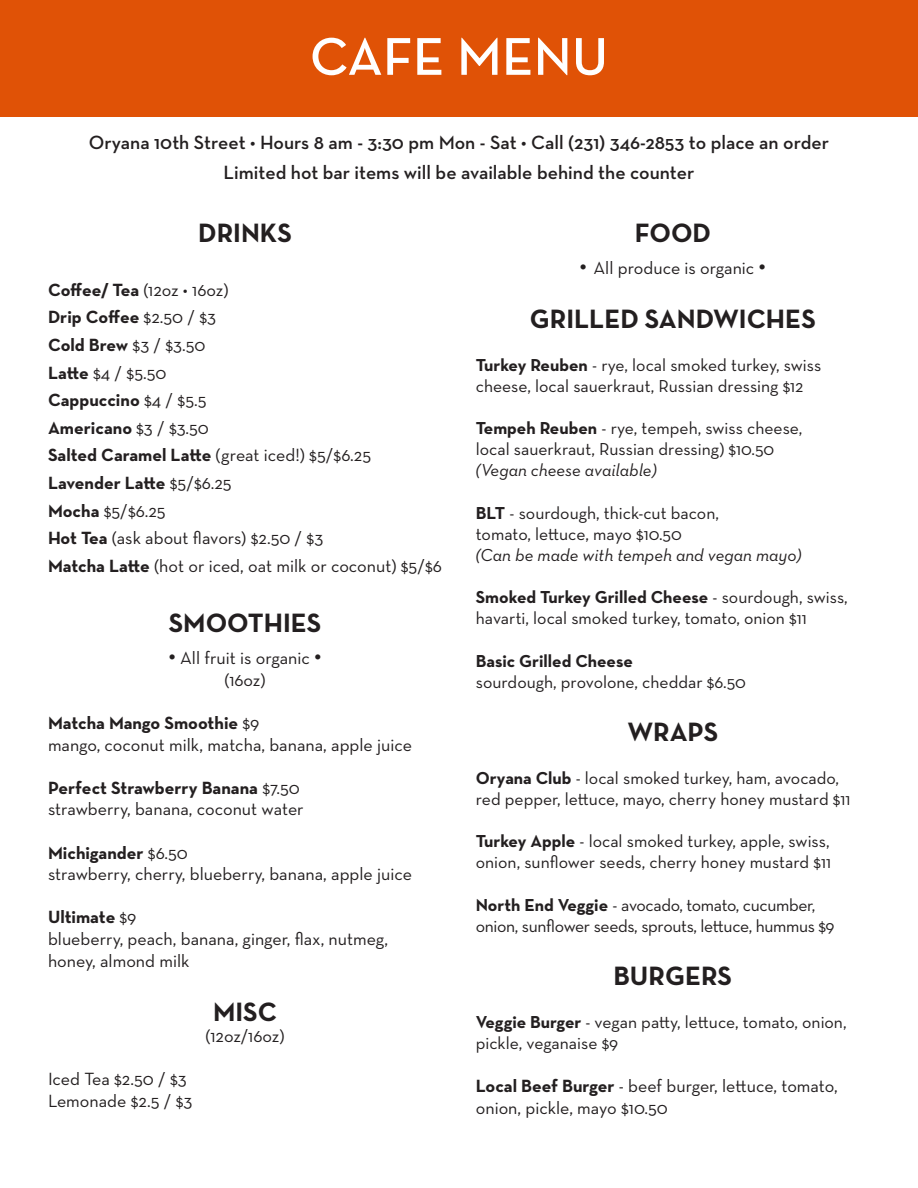
<style>
.page{position:relative;width:918px;height:1188px;background:#fff}
.page>*{position:absolute;margin:0;border:0;box-sizing:border-box;transform-origin:0 0}
.t1{font:600 54px "Neutraface Text";color:#fff}
.t2{font:700 27px "Neutraface Text";color:#231f20}
.t3{font:600 19.5px "Neutraface Text";color:#231f20}
.t4{font:18px/21.6px "Neutraface Text";color:#231f20}
.t5{font:700 18px "Neutraface Text";color:#231f20}
.t6{font:17.7px/21.1px "Neutraface Text";color:#231f20}
.t7{font:17.7px "Neutraface Text";letter-spacing:-.02em;color:#231f20}
.t8{font:italic 17.7px "Neutraface Text";color:#231f20}
.t9{font:700 17.7px "Neutraface Text";color:#231f20}
.s1{font-weight:700}
.s2{font-weight:400}
.s3{font-size:27px}
.s4{font-style:italic}
</style>
<div class="page">
<div style="left:0;top:0;width:918px;height:117px;background:#e05206"></div>
<p class="t1" style="left:310px;top:23px;width:300px">CAFE MENU</p>
<p class="t3" style="left:89px;top:130px;width:742px">Oryana 10th Street • Hours 8 am - 3:30 pm Mon - Sat • Call (231) 346-2853 to place an order</p>
<p class="t3" style="left:224px;top:160px;width:472px">Limited hot bar items will be available behind the counter</p>
<p class="t2" style="left:198px;top:215px;width:95px">DRINKS</p>
<p class="t4" style="left:48px;top:279px;width:182px"><span class="s1">Coffee/ Tea</span> (12oz • 16oz)</p>
<p class="t5" style="left:48px;top:306px;width:170px">Drip Coffee <span class="s2">$2.50 / $3</span></p>
<p class="t5" style="left:48px;top:333px;width:159px">Cold Brew <span class="s2">$3 / $3.50</span></p>
<p class="t4" style="left:48px;top:361px;width:120px"><span class="s1">Latte</span> $4 / $5.50</p>
<p class="t5" style="left:48px;top:389px;width:160px">Cappuccino <span class="s2">$4 / $5.5</span></p>
<p class="t5" style="left:48px;top:416px;width:162px">Americano <span class="s2">$3 / $3.50</span></p>
<p class="t4" style="left:48px;top:444px;width:325px"><span class="s1">Salted Caramel Latte</span> (great iced!) $5/$6.25</p>
<p class="t5" style="left:48px;top:471px;width:185px">Lavender Latte <span class="s2">$5/$6.25</span></p>
<p class="t4" style="left:48px;top:499px;width:119px"><span class="s1">Mocha</span> $5/$6.25</p>
<p class="t4" style="left:48px;top:527px;width:277px"><span class="s1">Hot Tea</span> (ask about flavors) $2.50 / $3</p>
<p class="t4" style="left:48px;top:555px;width:396px"><span class="s1">Matcha Latte</span> (hot or iced, oat milk or coconut) $5/$6</p>
<p class="t2" style="left:169px;top:605px;width:154px">SMOOTHIES</p>
<p class="t4" style="left:168px;top:647px;width:155px"><span class="s3">•</span> All fruit is organic <span class="s3">•</span></p>
<p class="t4" style="left:225px;top:669px;width:43px">(16oz)</p>
<p class="t4" style="left:48px;top:712px;width:366px"><span class="s1">Matcha Mango Smoothie</span> $9<br>mango, coconut milk, matcha, banana, apple juice</p>
<p class="t5" style="left:48px;top:776px;width:253px">Perfect Strawberry Banana <span class="s2">$7.50</span></p>
<p class="t4" style="left:48px;top:798px;width:257px">strawberry, banana, coconut water</p>
<p class="t5" style="left:48px;top:841px;width:141px">Michigander <span class="s2">$6.50</span></p>
<p class="t4" style="left:48px;top:863px;width:366px">strawberry, cherry, blueberry, banana, apple juice</p>
<p class="t5" style="left:48px;top:906px;width:90px">Ultimate <span class="s2">$9</span></p>
<p class="t4" style="left:48px;top:928px;width:342px">blueberry, peach, banana, ginger, flax, nutmeg,</p>
<p class="t4" style="left:48px;top:949px;width:143px">honey, almond milk</p>
<p class="t2" style="left:213px;top:994px;width:65px">MISC</p>
<p class="t4" style="left:206px;top:1025px;width:80px">(12oz/16oz)</p>
<p class="t4" style="left:48px;top:1068px;width:140px">Iced Tea $2.50 / $3</p>
<p class="t4" style="left:48px;top:1090px;width:146px">Lemonade $2.5 / $3</p>
<p class="t2" style="left:635px;top:215px;width:78px">FOOD</p>
<p class="t4" style="left:580px;top:257px;width:188px"><span class="s3">•</span> All produce is organic <span class="s3">•</span></p>
<p class="t2" style="left:530px;top:302px;width:288px">GRILLED SANDWICHES</p>
<p class="t6" style="left:476px;top:354px;width:347px"><span class="s1">Turkey Reuben</span> - rye, local smoked turkey, swiss cheese, local sauerkraut, Russian dressing $12</p>
<p class="t6" style="left:476px;top:417px;width:328px"><span class="s1">Tempeh Reuben</span> - rye, tempeh, swiss cheese,</p>
<p class="t6" style="left:476px;top:438px;width:300px">local sauerkraut, Russian dressing) $10.50 <span class="s4">(Vegan cheese available)</span></p>
<p class="t6" style="left:476px;top:502px;width:245px"><span class="s1">BLT</span> - sourdough, thick-cut bacon,</p>
<p class="t6" style="left:476px;top:523px;width:208px">tomato, lettuce, mayo $10.50</p>
<p class="t8" style="left:476px;top:544px;width:327px">(Can be made with tempeh and vegan mayo)</p>
<p class="t6" style="left:476px;top:586px;width:374px"><span class="s1">Smoked Turkey Grilled Cheese</span> - sourdough, swiss, havarti, local smoked turkey, tomato, onion $11</p>
<p class="t9" style="left:476px;top:649px;width:159px">Basic Grilled Cheese</p>
<p class="t6" style="left:476px;top:671px;width:272px">sourdough, provolone, cheddar $6.50</p>
<p class="t2" style="left:627px;top:715px;width:92px">WRAPS</p>
<p class="t6" style="left:476px;top:767px;width:365px"><span class="s1">Oryana Club</span> - local smoked turkey, ham, avocado,</p>
<p class="t6" style="left:476px;top:788px;width:376px">red pepper, lettuce, mayo, cherry honey mustard $11</p>
<p class="t6" style="left:476px;top:830px;width:355px"><span class="s1">Turkey Apple</span> - local smoked turkey, apple, swiss,</p>
<p class="t6" style="left:476px;top:851px;width:357px">onion, sunflower seeds, cherry honey mustard $11</p>
<p class="t7" style="left:476px;top:893px;width:341px"><span class="s1">North End Veggie</span> - avocado, tomato, cucumber,</p>
<p class="t7" style="left:476px;top:915px;width:360px">onion, sunflower seeds, sprouts, lettuce, hummus $9</p>
<p class="t2" style="left:614px;top:959px;width:120px">BURGERS</p>
<p class="t6" style="left:476px;top:1010px;width:372px;line-height:21.6px"><span class="s1">Veggie Burger</span> - vegan patty, lettuce, tomato, onion, pickle, veganaise $9</p>
<p class="t4" style="left:476px;top:1075px;width:363px"><span class="s1">Local Beef Burger</span> - beef burger, lettuce, tomato,</p>
<p class="t4" style="left:476px;top:1097px;width:194px">onion, pickle, mayo $10.50</p>
</div>
